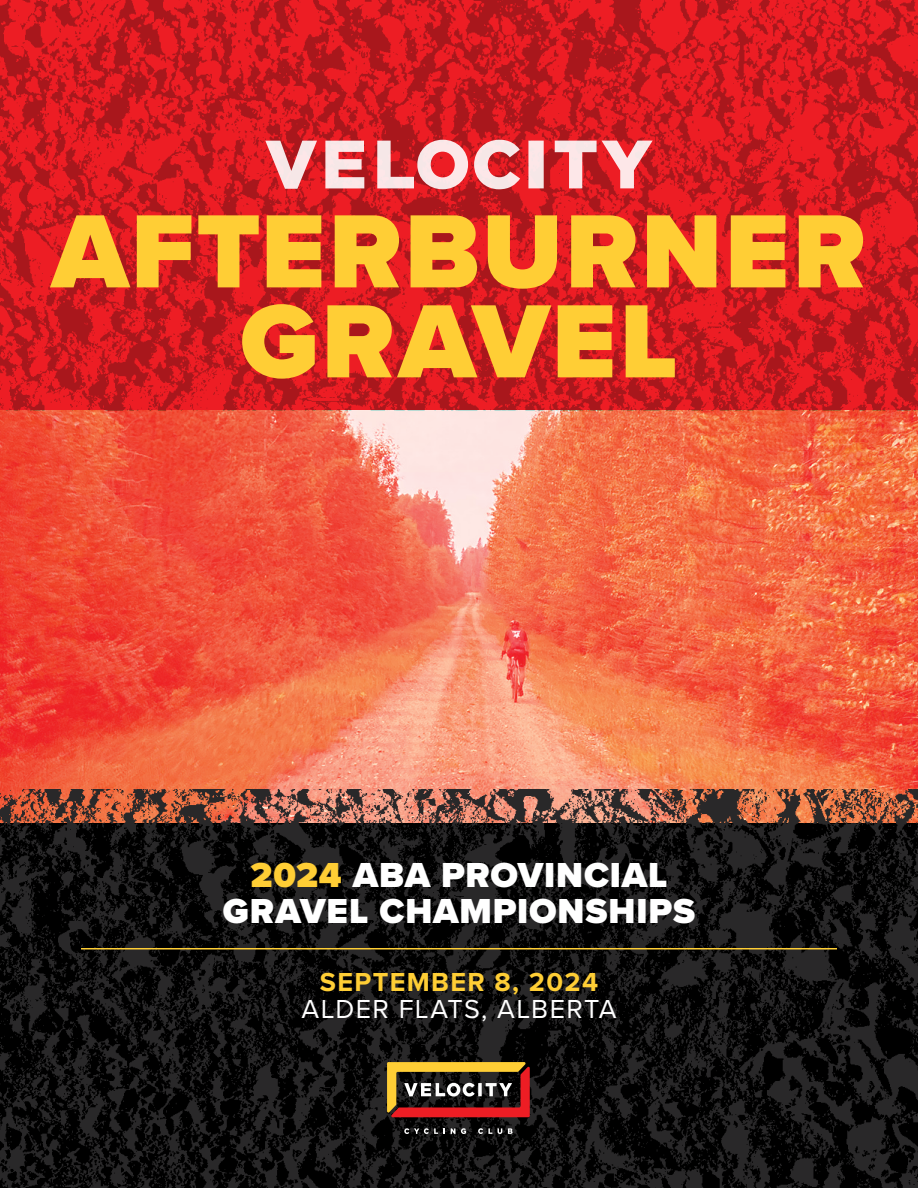
<style>
.page{position:relative;width:918px;height:1188px;background:#fff}
.page>*{position:absolute;margin:0;border:0;box-sizing:border-box;transform-origin:0 0}
.t1{font:900 108px/90px "Proxima Nova";letter-spacing:.025em;color:#ffce35;text-align:center}
.t2{font:900 36px/36px "Proxima Nova";letter-spacing:.02em;color:#fff;text-align:center}
.t3{font:27px "Proxima Nova";letter-spacing:.045em;color:#fff}
.t4{font:700 27px "Proxima Nova";letter-spacing:.05em;color:#ffce35}
.s1{color:#ffce35}
</style>
<div class="page">
<img style="left:0;top:0;width:918px;height:789px">
<svg style="left:265px;top:141px;width:52px;height:48px;background:#e47c80"></svg>
<svg style="left:325px;top:141px;width:39px;height:47px;background:#eeb7b9"></svg>
<svg style="left:377px;top:140px;width:91px;height:49px;background:#e5888b"></svg>
<svg style="left:474px;top:140px;width:46px;height:49px;background:#e5878b"></svg>
<div style="left:528px;top:141px;width:16px;height:47px;background:#fce7e8"></div>
<svg style="left:555px;top:141px;width:98px;height:47px;background:#e37175"></svg>
<img style="left:0;top:789px;width:918px;height:399px">
<svg style="left:404px;top:1128px;width:41px;height:6px"></svg>
<svg style="left:451px;top:1128px;width:4px;height:6px"></svg>
<svg style="left:461px;top:1128px;width:5px;height:6px"></svg>
<svg style="left:478px;top:1128px;width:14px;height:6px"></svg>
<svg style="left:498px;top:1128px;width:4px;height:6px"></svg>
<svg style="left:508px;top:1128px;width:5px;height:6px"></svg>
<svg style="left:387px;top:1062px;width:143px;height:55px;background:#854f30"></svg>
<hr style="left:81px;top:948px;width:756px;height:2px;background:#ffce35">
<h1 class="t1" style="left:52px;top:206px;width:816px">AFTERBURNER<br>GRAVEL</h1>
<p class="t2" style="left:223px;top:857px;width:474px"><span class="s1">2024</span> ABA PROVINCIAL<br>GRAVEL CHAMPIONSHIPS</p>
<p class="t4" style="left:320px;top:962px;width:280px">SEPTEMBER 8, 2024</p>
<p class="t3" style="left:302px;top:989px;width:316px">ALDER FLATS, ALBERTA</p>
</div>
